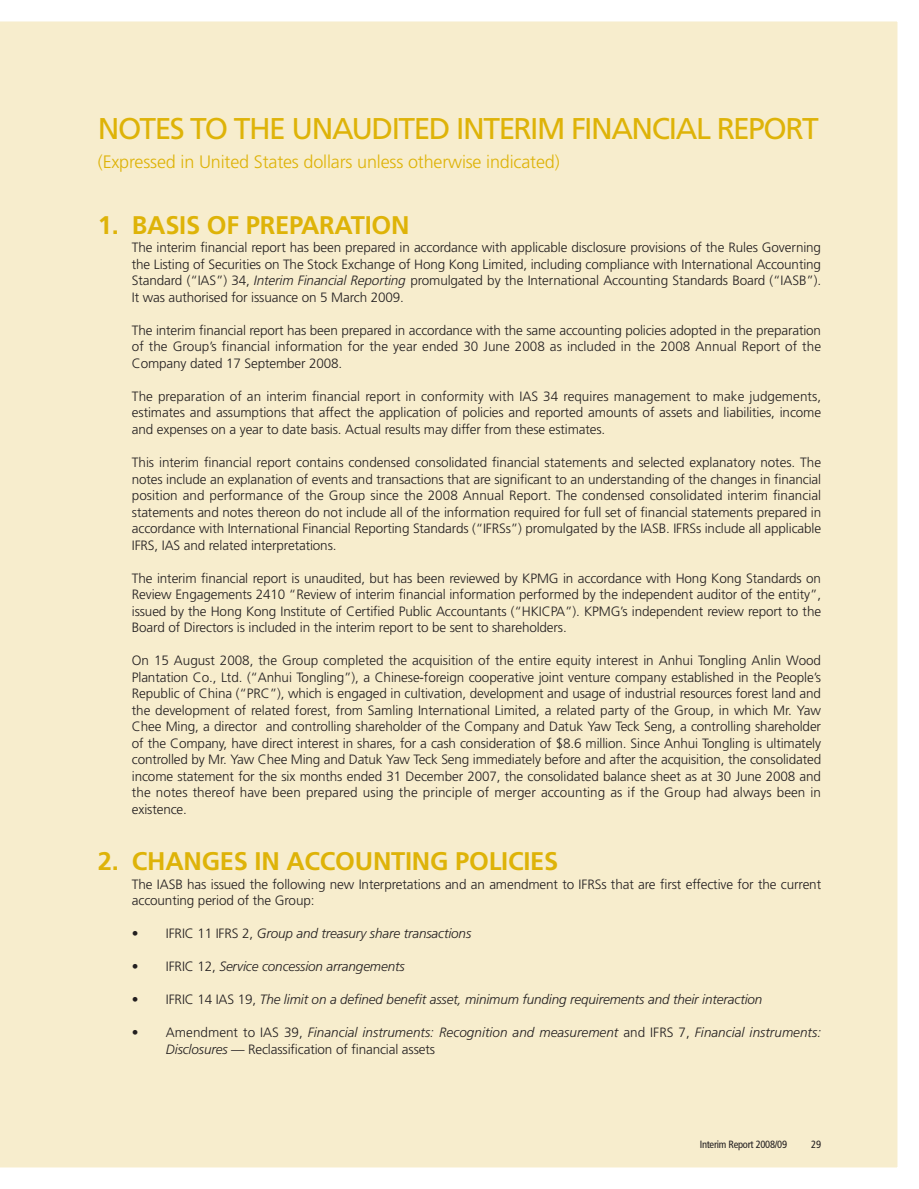
<style>
.page{position:relative;width:919px;height:1189px;background:#fff}
.page>*{position:absolute;margin:0;border:0;box-sizing:border-box;transform-origin:0 0}
.t1{font:30px "Frutiger LT Std";letter-spacing:-.045em;color:#deb308}
.t2{font:700 25.5px "Frutiger LT Std";letter-spacing:-.01em;color:#deb308}
.t3{font:300 18px "Frutiger LT Std";letter-spacing:-.01em;color:#deb308}
.t4{font:300 13.5px/16.5px "Frutiger LT Std";letter-spacing:-.01em;color:#231f20;text-align:justify}
.t5{font:italic 300 13.5px/16.5px "Frutiger LT Std";letter-spacing:-.01em;color:#231f20}
.t6{font:condensed 10.5px "Frutiger LT Std";letter-spacing:-.025em;color:#231f20}
.s1{font-style:italic}
.s2{font-style:normal}
</style>
<div class="page">
<div style="left:0;top:21px;width:898px;height:1147px;background:#f7edcd"></div>
<p class="t1" style="left:98px;top:117px;width:722px">NOTES TO THE UNAUDITED INTERIM FINANCIAL REPORT</p>
<p class="t3" style="left:98px;top:155px;width:463px">(Expressed in United States dollars unless otherwise indicated)</p>
<p class="t2" style="left:98px;top:215px;width:313px">1. BASIS OF PREPARATION</p>
<p class="t4" style="left:132px;top:240px;width:690px">The interim financial report has been prepared in accordance with applicable disclosure provisions of the Rules Governing the Listing of Securities on The Stock Exchange of Hong Kong Limited, including compliance with International Accounting Standard (“IAS”) 34, <span class="s1">Interim Financial Reporting</span> promulgated by the International Accounting Standards Board (“IASB”).<br>It was authorised for issuance on 5 March 2009.</p>
<p class="t4" style="left:132px;top:323px;width:690px">The interim financial report has been prepared in accordance with the same accounting policies adopted in the preparation of the Group’s financial information for the year ended 30 June 2008 as included in the 2008 Annual Report of the Company dated 17 September 2008.</p>
<p class="t4" style="left:132px;top:389px;width:690px">The preparation of an interim financial report in conformity with IAS 34 requires management to make judgements, estimates and assumptions that affect the application of policies and reported amounts of assets and liabilities, income and expenses on a year to date basis. Actual results may differ from these estimates.</p>
<p class="t4" style="left:132px;top:455px;width:690px">This interim financial report contains condensed consolidated financial statements and selected explanatory notes. The notes include an explanation of events and transactions that are significant to an understanding of the changes in financial position and performance of the Group since the 2008 Annual Report. The condensed consolidated interim financial statements and notes thereon do not include all of the information required for full set of financial statements prepared in accordance with International Financial Reporting Standards (“IFRSs”) promulgated by the IASB. IFRSs include all applicable IFRS, IAS and related interpretations.</p>
<p class="t4" style="left:132px;top:570px;width:690px">The interim financial report is unaudited, but has been reviewed by KPMG in accordance with Hong Kong Standards on Review Engagements 2410 “Review of interim financial information performed by the independent auditor of the entity”, issued by the Hong Kong Institute of Certified Public Accountants (“HKICPA”). KPMG’s independent review report to the Board of Directors is included in the interim report to be sent to shareholders.</p>
<p class="t4" style="left:132px;top:653px;width:690px">On 15 August 2008, the Group completed the acquisition of the entire equity interest in Anhui Tongling Anlin Wood Plantation Co., Ltd. (“Anhui Tongling”), a Chinese-foreign cooperative joint venture company established in the People’s Republic of China (“PRC”), which is engaged in cultivation, development and usage of industrial resources forest land and the development of related forest, from Samling International Limited, a related party of the Group, in which Mr. Yaw Chee Ming, a director and controlling shareholder of the Company and Datuk Yaw Teck Seng, a controlling shareholder of the Company, have direct interest in shares, for a cash consideration of $8.6 million. Since Anhui Tongling is ultimately controlled by Mr. Yaw Chee Ming and Datuk Yaw Teck Seng immediately before and after the acquisition, the consolidated income statement for the six months ended 31 December 2007, the consolidated balance sheet as at 30 June 2008 and the notes thereof have been prepared using the principle of merger accounting as if the Group had always been in existence.</p>
<p class="t2" style="left:98px;top:851px;width:462px">2. CHANGES IN ACCOUNTING POLICIES</p>
<p class="t4" style="left:132px;top:877px;width:690px">The IASB has issued the following new Interpretations and an amendment to IFRSs that are first effective for the current accounting period of the Group:</p>
<p class="t5" style="left:132px;top:926px;width:341px"><span class="s2">• IFRIC 11 IFRS 2,</span> Group and treasury share transactions</p>
<p class="t5" style="left:132px;top:959px;width:274px"><span class="s2">• IFRIC 12,</span> Service concession arrangements</p>
<p class="t5" style="left:132px;top:992px;width:632px"><span class="s2">• IFRIC 14 IAS 19,</span> The limit on a defined benefit asset, minimum funding requirements and their interaction</p>
<p class="t5" style="left:166px;top:1025px;width:656px;text-indent:-34px"><span class="s2">• Amendment to IAS 39,</span> Financial instruments: Recognition and measurement <span class="s2">and IFRS 7,</span> Financial instruments:<br>Disclosures <span class="s2">— Reclassification of financial assets</span></p>
<p class="t6" style="left:699px;top:1140px;width:89px">Interim Report 2008/09</p>
<p class="t6" style="left:811px;top:1140px;width:11px">29</p>
</div>
